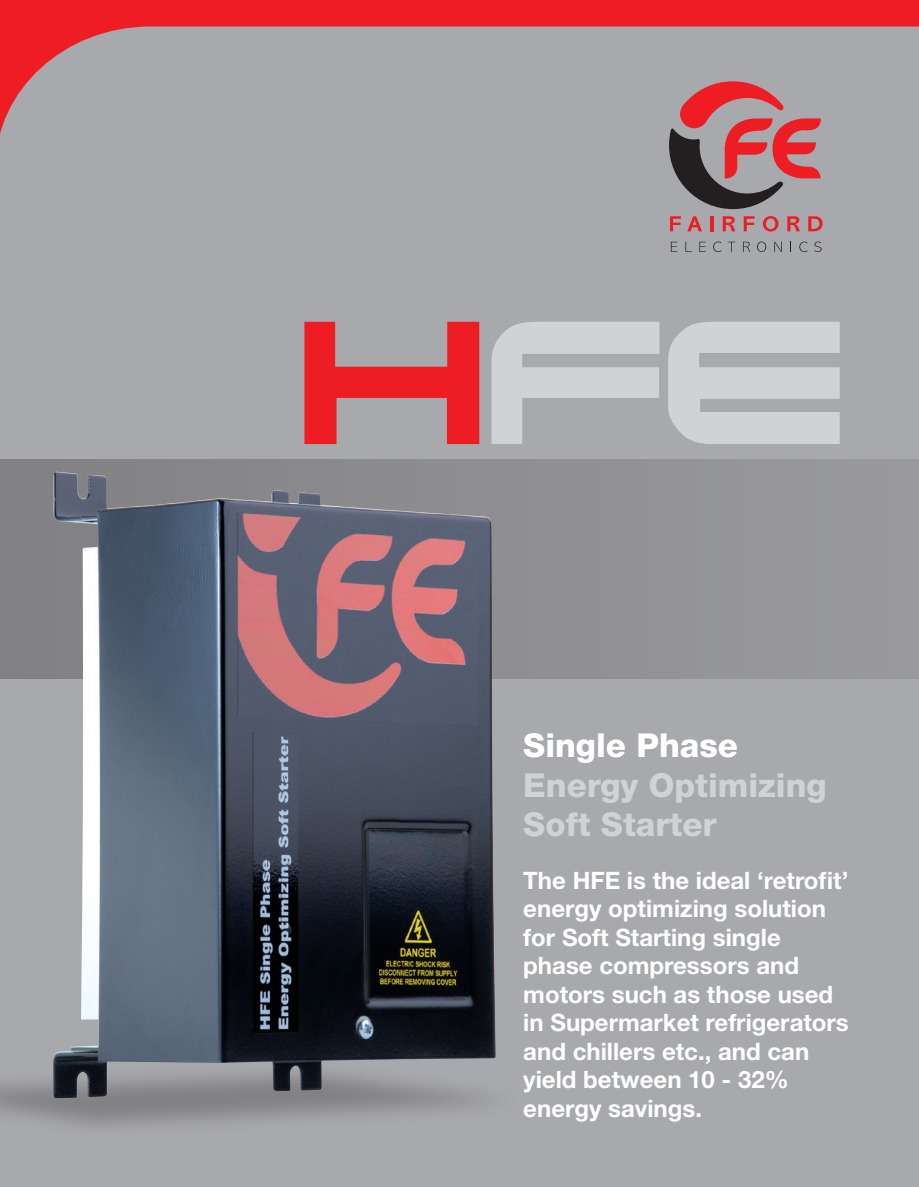
<style>
.page{position:relative;width:919px;height:1187px;background:#fff}
.page>*{position:absolute;margin:0;border:0;box-sizing:border-box;transform-origin:0 0}
.t1{font:169.5px "Jeepjeep";color:#d1d2d4}
.t2{font:800 33px/39.6px "Helvetica Neue";color:#d1d2d4}
.t3{font:800 33px "Helvetica Neue";color:#fff}
.t4{font:700 24px/28.5px "Helvetica Neue";color:#fff}
.s1{color:#ee1d23}
</style>
<div class="page">
<div style="left:0;top:0;width:918px;height:1186px;background:#ee1d23"></div>
<div style="left:0;top:27px;width:918px;height:1159px;background:#a8a9ad"></div>
<img style="left:0;top:989px;width:575px;height:174px">
<svg style="left:670px;top:216px;width:11px;height:15px"></svg>
<svg style="left:687px;top:216px;width:15px;height:15px"></svg>
<hr style="left:710px;top:216px;width:3px;height:15px;background:#ee1d23">
<svg style="left:722px;top:216px;width:13px;height:15px"></svg>
<svg style="left:743px;top:216px;width:11px;height:15px"></svg>
<svg style="left:762px;top:216px;width:16px;height:15px"></svg>
<svg style="left:787px;top:216px;width:12px;height:15px"></svg>
<svg style="left:808px;top:216px;width:14px;height:15px"></svg>
<svg style="left:670px;top:242px;width:7px;height:10px"></svg>
<svg style="left:685px;top:242px;width:6px;height:10px"></svg>
<svg style="left:699px;top:242px;width:6px;height:10px"></svg>
<svg style="left:713px;top:241px;width:8px;height:11px"></svg>
<svg style="left:727px;top:242px;width:8px;height:10px"></svg>
<svg style="left:742px;top:242px;width:8px;height:10px"></svg>
<svg style="left:756px;top:241px;width:10px;height:11px"></svg>
<svg style="left:774px;top:242px;width:7px;height:10px"></svg>
<svg style="left:799px;top:241px;width:8px;height:11px"></svg>
<svg style="left:814px;top:241px;width:7px;height:11px"></svg>
<svg style="left:669px;top:81px;width:151px;height:128px"></svg>
<div style="left:0;top:459px;width:918px;height:219px;background:linear-gradient(to right,#818184,#9a9a9e)"></div>
<img style="left:53px;top:471px;width:443px;height:627px">
<h1 class="t1" style="left:298px;top:261px;width:549px"><span class="s1">H</span>FE</h1>
<h2 class="t3" style="left:523px;top:725px;width:216px">Single Phase</h2>
<h2 class="t2" style="left:523px;top:765px;width:305px">Energy Optimizing<br>Soft Starter</h2>
<p class="t4" style="left:523px;top:865px;width:327px">The HFE is the ideal ‘retrofit’ energy optimizing solution for Soft Starting single phase compressors and motors such as those used in Supermarket refrigerators and chillers etc., and can yield between 10 - 32% energy savings.</p>
</div>
